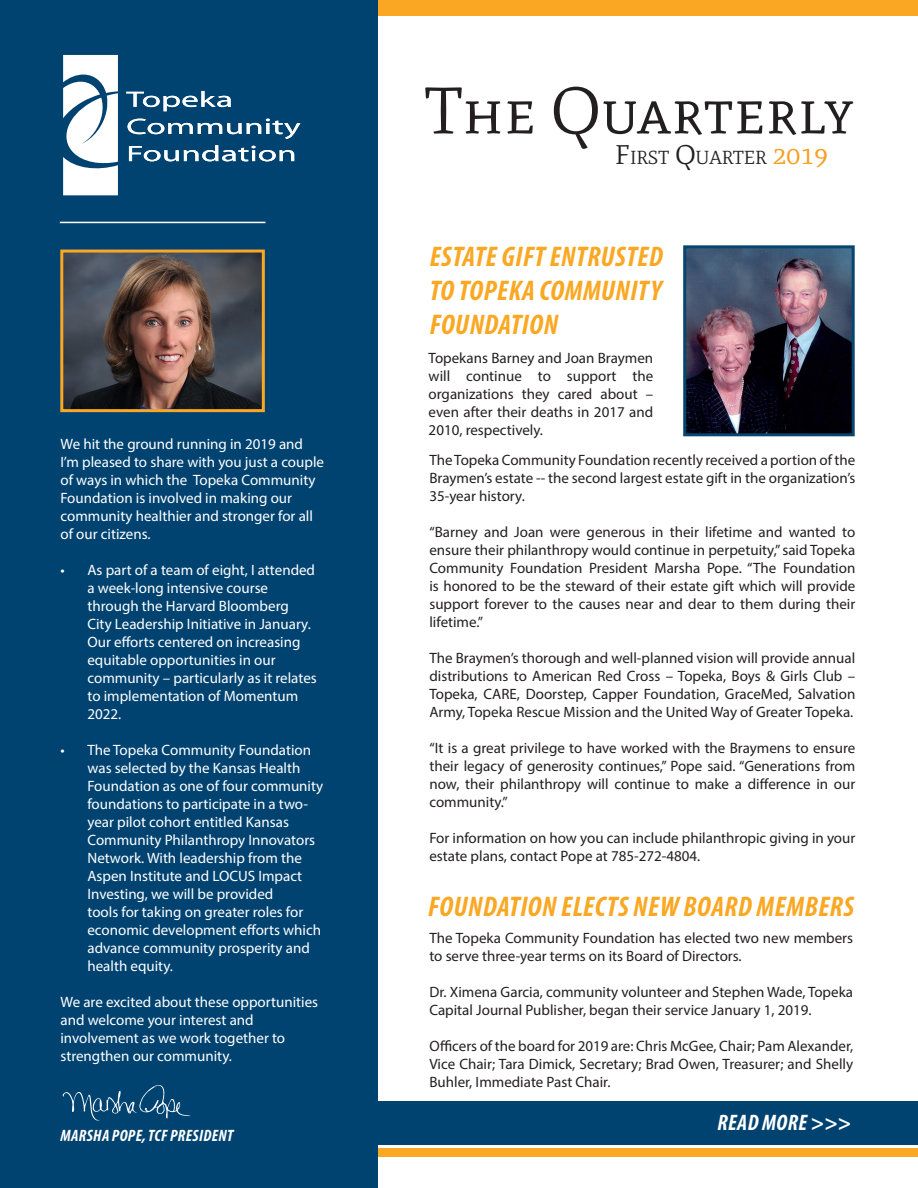
<style>
.page{position:relative;width:918px;height:1188px;background:#fff}
.page>*{position:absolute;margin:0;border:0;box-sizing:border-box;transform-origin:0 0}
.t1{font:66px "Mate SC";color:#231f20}
.t2{font:italic 700 condensed 28.5px/34.2px "Myriad Pro";letter-spacing:.02em;color:#faa823}
.t3{font:italic 700 condensed 22.5px "Myriad Pro";letter-spacing:.02em;color:#fff}
.t4{font:18.9px "Mate SC";color:#231f20}
.t5{font:italic 700 condensed 16.5px "Myriad Pro";letter-spacing:.02em;color:#fff}
.t6{font:15px/18px "Myriad Pro";color:#231f20;text-align:justify}
.t7{font:15px/18px "Myriad Pro";color:#fff}
.s1{font-size:27px}
.s2{font-size:27px;color:#f89e20}
</style>
<div class="page">
<div style="left:365px;top:0;width:553px;height:15px;background:#faa823"></div>
<div style="left:367px;top:1149px;width:551px;height:8px;background:#faa823"></div>
<div style="left:0;top:0;width:378px;height:1188px;background:#004371"></div>
<svg style="left:63px;top:55px;width:55px;height:140px;background:#d3dee6"></svg>
<svg style="left:126px;top:91px;width:105px;height:20px"></svg>
<svg style="left:128px;top:119px;width:172px;height:20px"></svg>
<svg style="left:129px;top:145px;width:165px;height:16px"></svg>
<hr style="left:60px;top:222px;width:206px;height:1px;background:#fff">
<img style="left:64px;top:254px;width:197px;height:154px">
<div style="left:60px;top:250px;width:205px;height:162px;border:3px solid #faa823"></div>
<div style="left:367px;top:1101px;width:551px;height:43px;background:#004371"></div>
<svg style="left:62px;top:1085px;width:128px;height:36px"></svg>
<img style="left:687px;top:249px;width:164px;height:183px">
<div style="left:683px;top:245px;width:172px;height:191px;border:3px solid #07446e"></div>
<p class="t7" style="left:60px;top:435px;width:265px">We hit the ground running in 2019 and I’m pleased to share with you just a couple of ways in which the Topeka Community Foundation is involved in making our community healthier and stronger for all of our citizens.</p>
<p class="t7" style="left:87px;top:561px;width:231px;text-indent:-27px">• As part of a team of eight, I attended a week-long intensive course through the Harvard Bloomberg<br>City Leadership Initiative in January.<br>Our efforts centered on increasing equitable opportunities in our community – particularly as it relates to implementation of Momentum<br>2022.</p>
<p class="t7" style="left:87px;top:741px;width:237px;text-indent:-27px">• The Topeka Community Foundation was selected by the Kansas Health Foundation as one of four community foundations to participate in a two&shy;year pilot cohort entitled Kansas Community Philanthropy Innovators Network. With leadership from the Aspen Institute and LOCUS Impact Investing, we will be provided<br>tools for taking on greater roles for economic development efforts which advance community prosperity and health equity.</p>
<p class="t7" style="left:60px;top:993px;width:259px">We are excited about these opportunities and welcome your interest and involvement as we work together to strengthen our community.</p>
<p class="t5" style="left:61px;top:1125px;width:174px">MARSHA POPE, TCF PRESIDENT</p>
<p class="t1" style="left:425px;top:72px;width:431px">The Quarterly</p>
<p class="t4" style="left:615px;top:146px;width:214px"><span class="s1">F</span>IRST <span class="s1">Q</span>UARTER <span class="s2">2019</span></p>
<p class="t2" style="left:430px;top:238px;width:235px">ESTATE GIFT ENTRUSTED</p>
<p class="t2" style="left:430px;top:273px;width:233px">TO TOPEKA COMMUNITY<br>FOUNDATION</p>
<p class="t6" style="left:429px;top:349px;width:226px">Topekans Barney and Joan Braymen will continue to support the organizations they cared about – even after their deaths in 2017 and 2010, respectively.</p>
<p class="t6" style="left:429px;top:451px;width:427px">The Topeka Community Foundation recently received a portion of the Braymen’s estate -- the second largest estate gift in the organization’s 35-year history.</p>
<p class="t6" style="left:429px;top:523px;width:427px">“Barney and Joan were generous in their lifetime and wanted to ensure their philanthropy would continue in perpetuity,” said Topeka Community Foundation President Marsha Pope. “The Foundation is honored to be the steward of their estate gift which will provide support forever to the causes near and dear to them during their lifetime.”</p>
<p class="t6" style="left:429px;top:649px;width:427px">The Braymen’s thorough and well-planned vision will provide annual distributions to American Red Cross – Topeka, Boys &amp; Girls Club – Topeka, CARE, Doorstep, Capper Foundation, GraceMed, Salvation Army, Topeka Rescue Mission and the United Way of Greater Topeka.</p>
<p class="t6" style="left:429px;top:739px;width:427px">“It is a great privilege to have worked with the Braymens to ensure their legacy of generosity continues,” Pope said. “Generations from now, their philanthropy will continue to make a difference in our community.”</p>
<p class="t6" style="left:429px;top:829px;width:427px">For information on how you can include philanthropic giving in your estate plans, contact Pope at 785-272-4804.</p>
<p class="t2" style="left:428px;top:889px;width:428px">FOUNDATION ELECTS NEW BOARD MEMBERS</p>
<p class="t6" style="left:429px;top:928px;width:425px">The Topeka Community Foundation has elected two new members to serve three-year terms on its Board of Directors.</p>
<p class="t6" style="left:429px;top:982px;width:425px">Dr. Ximena Garcia, community volunteer and Stephen Wade, Topeka<br>Capital Journal Publisher, began their service January 1, 2019.</p>
<p class="t6" style="left:429px;top:1036px;width:425px">Officers of the board for 2019 are: Chris McGee, Chair; Pam Alexander, Vice Chair; Tara Dimick, Secretary; Brad Owen, Treasurer; and Shelly Buhler, Immediate Past Chair.</p>
<p class="t3" style="left:717px;top:1108px;width:135px">READ MORE &gt;&gt;&gt;</p>
</div>
